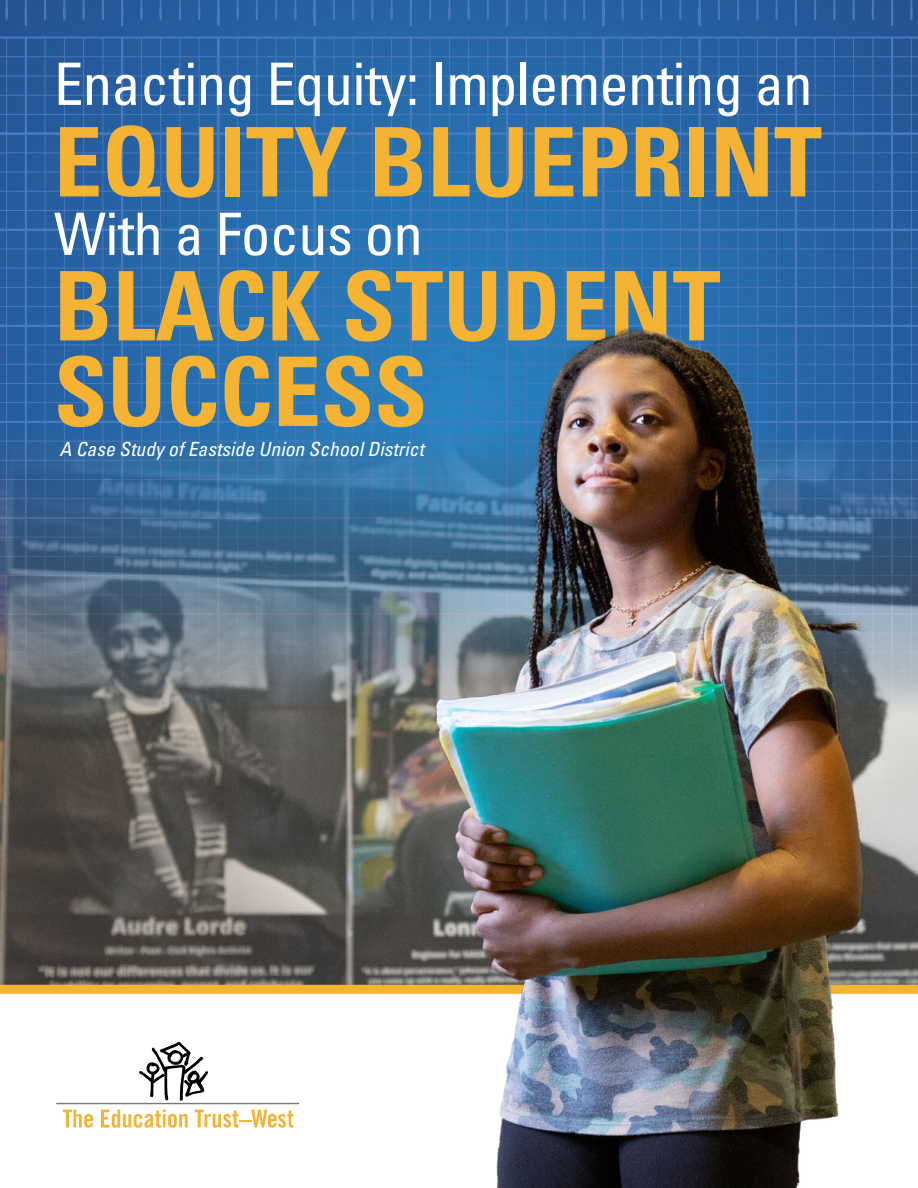
<style>
.page{position:relative;width:918px;height:1188px;background:#fff}
.page>*{position:absolute;margin:0;border:0;box-sizing:border-box;transform-origin:0 0}
.t1{font:700 condensed 96px/85.5px "Univers LT Pro";color:#f4b333}
.t2{font:condensed 58.5px "Univers LT Pro";letter-spacing:-.01em;color:#fff}
.t3{font:italic condensed 19.5px "Univers LT Pro";color:#fff}
</style>
<div class="page">
<svg style="left:0;top:0;width:918px;height:285px;background:#2765a6"></svg>
<hr style="left:680px;top:38px;width:1px;height:718px;background:#4679bd">
<hr style="left:661px;top:38px;width:1px;height:718px;background:#4679bd">
<hr style="left:642px;top:38px;width:1px;height:718px;background:#4679bd">
<hr style="left:622px;top:38px;width:1px;height:718px;background:#4679bd">
<hr style="left:602px;top:38px;width:2px;height:718px;background:#4679bd">
<hr style="left:584px;top:38px;width:1px;height:718px;background:#4679bd">
<hr style="left:565px;top:38px;width:1px;height:718px;background:#4679bd">
<hr style="left:545px;top:38px;width:1px;height:718px;background:#4679bd">
<hr style="left:526px;top:38px;width:1px;height:718px;background:#4679bd">
<hr style="left:506px;top:38px;width:2px;height:718px;background:#4679bd">
<hr style="left:488px;top:38px;width:1px;height:718px;background:#4679bd">
<hr style="left:468px;top:38px;width:1px;height:718px;background:#4679bd">
<hr style="left:449px;top:38px;width:1px;height:718px;background:#4679bd">
<hr style="left:430px;top:38px;width:1px;height:718px;background:#4679bd">
<hr style="left:410px;top:38px;width:2px;height:718px;background:#4679bd">
<hr style="left:391px;top:38px;width:1px;height:718px;background:#4679bd">
<hr style="left:372px;top:38px;width:1px;height:718px;background:#4679bd">
<hr style="left:353px;top:38px;width:1px;height:718px;background:#4679bd">
<hr style="left:334px;top:38px;width:1px;height:718px;background:#4679bd">
<hr style="left:314px;top:38px;width:2px;height:718px;background:#4679bd">
<hr style="left:295px;top:38px;width:1px;height:718px;background:#4679bd">
<hr style="left:276px;top:38px;width:1px;height:718px;background:#4679bd">
<hr style="left:257px;top:38px;width:1px;height:718px;background:#4679bd">
<hr style="left:237px;top:38px;width:1px;height:718px;background:#4679bd">
<hr style="left:217px;top:38px;width:2px;height:718px;background:#4679bd">
<hr style="left:199px;top:38px;width:1px;height:718px;background:#4679bd">
<hr style="left:180px;top:38px;width:1px;height:718px;background:#4679bd">
<hr style="left:160px;top:38px;width:1px;height:718px;background:#4679bd">
<hr style="left:141px;top:38px;width:1px;height:718px;background:#4679bd">
<hr style="left:121px;top:38px;width:2px;height:718px;background:#4679bd">
<hr style="left:103px;top:38px;width:1px;height:718px;background:#4679bd">
<hr style="left:83px;top:38px;width:1px;height:718px;background:#4679bd">
<hr style="left:64px;top:38px;width:1px;height:718px;background:#4679bd">
<hr style="left:45px;top:38px;width:1px;height:718px;background:#4679bd">
<hr style="left:25px;top:38px;width:2px;height:718px;background:#4679bd">
<hr style="left:6px;top:38px;width:1px;height:718px;background:#4679bd">
<hr style="left:0;top:38px;width:1px;height:718px;background:#4679bd">
<hr style="left:917px;top:38px;width:1px;height:718px;background:#4679bd">
<hr style="left:911px;top:38px;width:1px;height:718px;background:#4679bd">
<hr style="left:891px;top:38px;width:2px;height:718px;background:#4679bd">
<hr style="left:873px;top:38px;width:1px;height:718px;background:#4679bd">
<hr style="left:853px;top:38px;width:1px;height:718px;background:#4679bd">
<hr style="left:834px;top:38px;width:1px;height:718px;background:#4679bd">
<hr style="left:815px;top:38px;width:1px;height:718px;background:#4679bd">
<hr style="left:795px;top:38px;width:2px;height:718px;background:#4679bd">
<hr style="left:776px;top:38px;width:1px;height:718px;background:#4679bd">
<hr style="left:757px;top:38px;width:1px;height:718px;background:#4679bd">
<hr style="left:738px;top:38px;width:1px;height:718px;background:#4679bd">
<hr style="left:719px;top:38px;width:1px;height:718px;background:#4679bd">
<hr style="left:699px;top:38px;width:2px;height:718px;background:#4679bd">
<hr style="left:0;top:268px;width:918px;height:1px;background:#4679bd">
<hr style="left:0;top:249px;width:918px;height:1px;background:#4679bd">
<hr style="left:0;top:229px;width:918px;height:2px;background:#4679bd">
<hr style="left:0;top:210px;width:918px;height:1px;background:#4679bd">
<hr style="left:0;top:191px;width:918px;height:1px;background:#4679bd">
<hr style="left:0;top:172px;width:918px;height:1px;background:#4679bd">
<hr style="left:0;top:153px;width:918px;height:1px;background:#4679bd">
<hr style="left:0;top:133px;width:918px;height:2px;background:#4679bd">
<hr style="left:0;top:114px;width:918px;height:1px;background:#4679bd">
<hr style="left:0;top:95px;width:918px;height:1px;background:#4679bd">
<hr style="left:0;top:76px;width:918px;height:1px;background:#4679bd">
<hr style="left:0;top:57px;width:918px;height:1px;background:#4679bd">
<hr style="left:0;top:37px;width:918px;height:2px;background:#4679bd">
<svg style="left:0;top:0;width:8px;height:26px"></svg>
<svg style="left:25px;top:0;width:2px;height:26px"></svg>
<svg style="left:44px;top:0;width:2px;height:20px"></svg>
<svg style="left:63px;top:0;width:2px;height:20px"></svg>
<svg style="left:83px;top:0;width:2px;height:20px"></svg>
<svg style="left:102px;top:0;width:2px;height:20px"></svg>
<svg style="left:121px;top:0;width:2px;height:26px"></svg>
<svg style="left:140px;top:0;width:2px;height:20px"></svg>
<svg style="left:160px;top:0;width:2px;height:20px"></svg>
<svg style="left:179px;top:0;width:2px;height:20px"></svg>
<svg style="left:198px;top:0;width:2px;height:20px"></svg>
<svg style="left:217px;top:0;width:2px;height:26px"></svg>
<svg style="left:237px;top:0;width:2px;height:20px"></svg>
<svg style="left:256px;top:0;width:2px;height:20px"></svg>
<svg style="left:275px;top:0;width:2px;height:20px"></svg>
<svg style="left:294px;top:0;width:2px;height:20px"></svg>
<svg style="left:314px;top:0;width:2px;height:26px"></svg>
<svg style="left:333px;top:0;width:2px;height:20px"></svg>
<svg style="left:352px;top:0;width:2px;height:20px"></svg>
<svg style="left:371px;top:0;width:2px;height:20px"></svg>
<svg style="left:391px;top:0;width:2px;height:20px"></svg>
<svg style="left:410px;top:0;width:2px;height:26px"></svg>
<svg style="left:429px;top:0;width:2px;height:20px"></svg>
<svg style="left:448px;top:0;width:2px;height:20px"></svg>
<svg style="left:468px;top:0;width:2px;height:20px"></svg>
<svg style="left:487px;top:0;width:2px;height:20px"></svg>
<svg style="left:506px;top:0;width:2px;height:26px"></svg>
<svg style="left:525px;top:0;width:2px;height:20px"></svg>
<svg style="left:545px;top:0;width:2px;height:20px"></svg>
<svg style="left:564px;top:0;width:2px;height:20px"></svg>
<svg style="left:583px;top:0;width:2px;height:20px"></svg>
<svg style="left:602px;top:0;width:2px;height:26px"></svg>
<svg style="left:622px;top:0;width:2px;height:20px"></svg>
<svg style="left:641px;top:0;width:2px;height:20px"></svg>
<svg style="left:660px;top:0;width:2px;height:20px"></svg>
<svg style="left:679px;top:0;width:2px;height:20px"></svg>
<svg style="left:699px;top:0;width:2px;height:26px"></svg>
<svg style="left:718px;top:0;width:2px;height:20px"></svg>
<svg style="left:737px;top:0;width:2px;height:20px"></svg>
<svg style="left:756px;top:0;width:2px;height:20px"></svg>
<svg style="left:776px;top:0;width:2px;height:20px"></svg>
<svg style="left:795px;top:0;width:2px;height:26px"></svg>
<svg style="left:814px;top:0;width:2px;height:20px"></svg>
<svg style="left:833px;top:0;width:2px;height:20px"></svg>
<svg style="left:853px;top:0;width:2px;height:20px"></svg>
<svg style="left:872px;top:0;width:2px;height:20px"></svg>
<svg style="left:891px;top:0;width:2px;height:26px"></svg>
<svg style="left:910px;top:0;width:8px;height:26px"></svg>
<img style="left:0;top:285px;width:918px;height:903px">
<p class="t2" style="left:54px;top:47px;width:760px">Enacting Equity: Implementing an</p>
<p class="t1" style="left:54px;top:118px;width:770px">EQUITY BLUEPRINT</p>
<p class="t2" style="left:54px;top:197px;width:370px">With a Focus on</p>
<p class="t1" style="left:54px;top:262px;width:668px">BLACK STUDENT<br>SUCCESS</p>
<p class="t3" style="left:59px;top:437px;width:366px">A Case Study of Eastside Union School District</p>
</div>
